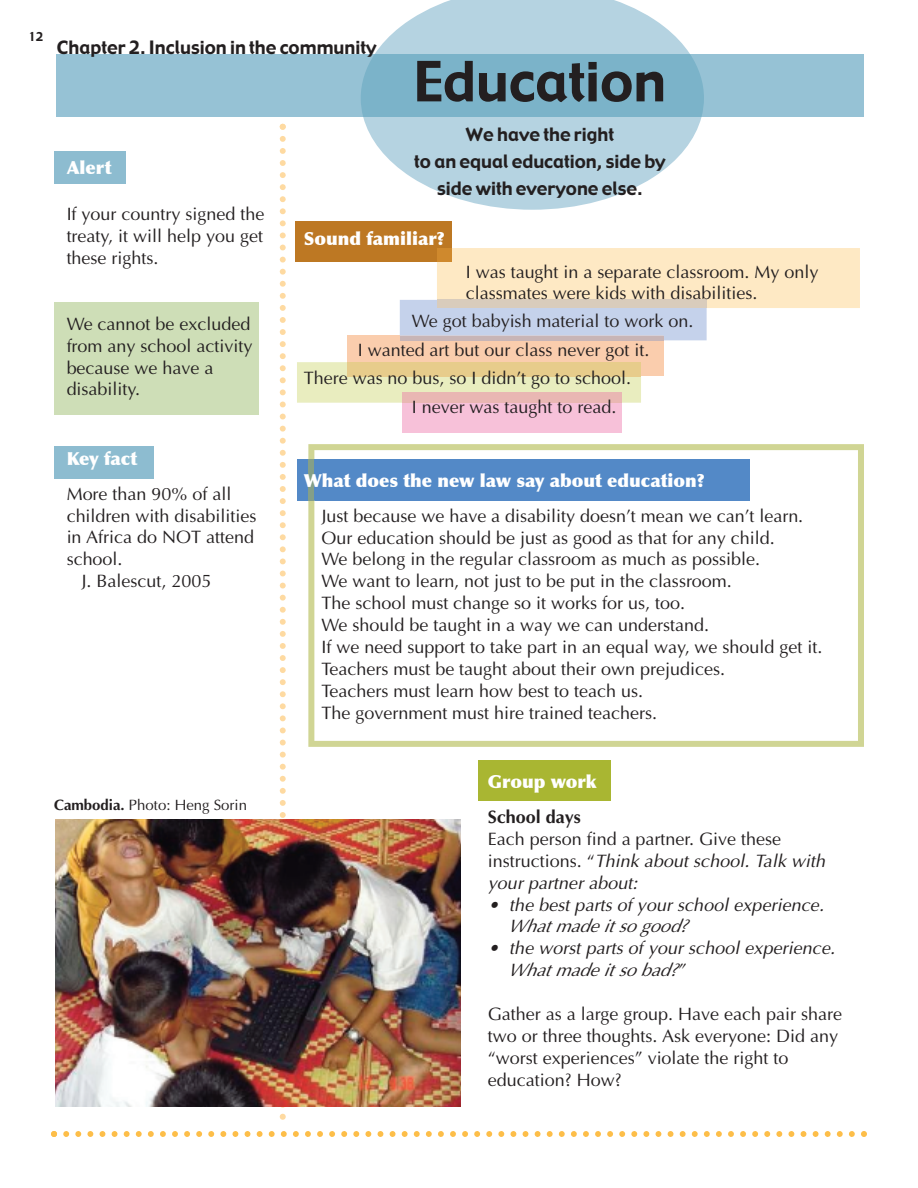
<style>
.page{position:relative;width:918px;height:1188px;background:#fff}
.page>*{position:absolute;margin:0;border:0;box-sizing:border-box;transform-origin:0 0}
.t1{font:54px "Gadget";color:#231f20}
.t2{font:18px/21.9px "Optima";color:#231f20}
.t3{font:italic 18px/21.9px "Optima";letter-spacing:.005em;color:#231f20}
.t4{font:18px/27px "Gadget";color:#231f20;text-align:center}
.t5{font:900 18px "Optima";color:#fff}
.t6{font:700 18px "Optima";color:#231f20}
.t7{font:15px "Optima";color:#231f20}
.t8{font:12px "Gadget";color:#231f20}
.s1{font-weight:700}
.s2{font-style:italic}
</style>
<div class="page">
<div style="left:54px;top:302px;width:205px;height:113px;background:#cedeb7"></div>
<div style="left:478px;top:760px;width:132px;height:41px;background:#a9b632"></div>
<div style="left:297px;top:459px;width:452px;height:41px;background:#5389c7"></div>
<div style="left:295px;top:221px;width:157px;height:41px;background:#bd7823"></div>
<div style="left:57px;top:54px;width:807px;height:63px;background:#96c2d5"></div>
<svg style="left:363px;top:0;width:338px;height:210px;fill:#b5d3e1"></svg>
<svg style="left:361px;top:27px;width:343px;height:90px;background:#90bed1"></svg>
<svg style="left:280px;top:124px;width:6px;height:996px"></svg>
<svg style="left:51px;top:1131px;width:816px;height:6px"></svg>
<div style="left:347px;top:336px;width:317px;height:40px;background:#facdad"></div>
<svg style="left:400px;top:248px;width:460px;height:92px"></svg>
<div style="left:437px;top:248px;width:15px;height:14px;background:#cf892d"></div>
<div style="left:437px;top:300px;width:270px;height:8px;background:#d9ccbc"></div>
<div style="left:297px;top:362px;width:344px;height:41px;background:#e9edbf"></div>
<div style="left:347px;top:362px;width:294px;height:14px;background:#e7cc8b"></div>
<svg style="left:308px;top:444px;width:556px;height:303px"></svg>
<div style="left:308px;top:459px;width:6px;height:41px;background:#849f88"></div>
<div style="left:54px;top:152px;width:72px;height:32px;background:#8dbcd0"></div>
<div style="left:54px;top:446px;width:100px;height:33px;background:#8dbcd0"></div>
<div style="left:403px;top:403px;width:219px;height:29px;background:#f7c1d9"></div>
<div style="left:403px;top:392px;width:219px;height:11px;background:#e9b7b3"></div>
<img style="left:56px;top:820px;width:405px;height:287px">
<p class="t8" style="left:28px;top:29px;width:16px">12</p>
<p class="t4" style="left:57px;top:34px;width:321px">Chapter 2. Inclusion in the community</p>
<p class="t5" style="left:67px;top:156px;width:46px">Alert</p>
<p class="t2" style="left:67px;top:203px;width:199px;text-align:justify">If your country signed the treaty, it will help you get these rights.</p>
<p class="t2" style="left:67px;top:313px;width:187px">We cannot be excluded from any school activity because we have a disability.</p>
<p class="t5" style="left:67px;top:448px;width:72px">Key fact</p>
<p class="t2" style="left:67px;top:483px;width:166px">More than 90% of all</p>
<p class="t2" style="left:67px;top:504px;width:191px">children with disabilities</p>
<p class="t2" style="left:67px;top:526px;width:189px">in Africa do NOT attend</p>
<p class="t2" style="left:67px;top:548px;width:57px">school.</p>
<p class="t2" style="left:82px;top:570px;width:131px">J. Balescut, 2005</p>
<h1 class="t1" style="left:414px;top:51px;width:254px">Education</h1>
<p class="t4" style="left:414px;top:121px;width:253px">We have the right<br>to an equal education, side by side with everyone else.</p>
<p class="t5" style="left:304px;top:228px;width:142px">Sound familiar?</p>
<p class="t2" style="left:466px;top:261px;width:354px;line-height:21px">I was taught in a separate classroom. My only classmates were kids with disabilities.</p>
<p class="t2" style="left:412px;top:310px;width:283px">We got babyish material to work on.</p>
<p class="t2" style="left:358px;top:339px;width:293px">I wanted art but our class never got it.</p>
<p class="t2" style="left:304px;top:367px;width:329px">There was no bus, so I didn’t go to school.</p>
<p class="t2" style="left:412px;top:396px;width:206px">I never was taught to read.</p>
<p class="t5" style="left:304px;top:470px;width:402px">What does the new law say about education?</p>
<p class="t2" style="left:321px;top:505px;width:503px">Just because we have a disability doesn’t mean we can’t learn.<br>Our education should be just as good as that for any child.<br>We belong in the regular classroom as much as possible.<br>We want to learn, not just to be put in the classroom.<br>The school must change so it works for us, too.<br>We should be taught in a way we can understand.<br>If we need support to take part in an equal way, we should get it.<br>Teachers must be taught about their own prejudices.<br>Teachers must learn how best to teach us.<br>The government must hire trained teachers.</p>
<p class="t7" style="left:54px;top:796px;width:195px"><span class="s1">Cambodia.</span> Photo: Heng Sorin</p>
<p class="t5" style="left:488px;top:771px;width:110px">Group work</p>
<p class="t6" style="left:488px;top:806px;width:94px">School days</p>
<p class="t2" style="left:488px;top:828px;width:339px">Each person find a partner. Give these instructions. “<span class="s2">Think about school. Talk with your partner about:</span></p>
<p class="t3" style="left:508px;top:893px;width:318px;text-indent:-20px">• the best parts of your school experience.<br>What made it so good?</p>
<p class="t3" style="left:508px;top:937px;width:329px;text-indent:-20px">• the worst parts of your school experience.<br>What made it so bad?”</p>
<p class="t2" style="left:488px;top:1003px;width:356px">Gather as a large group. Have each pair share two or three thoughts. Ask everyone: Did any “worst experiences” violate the right to education? How?</p>
</div>
